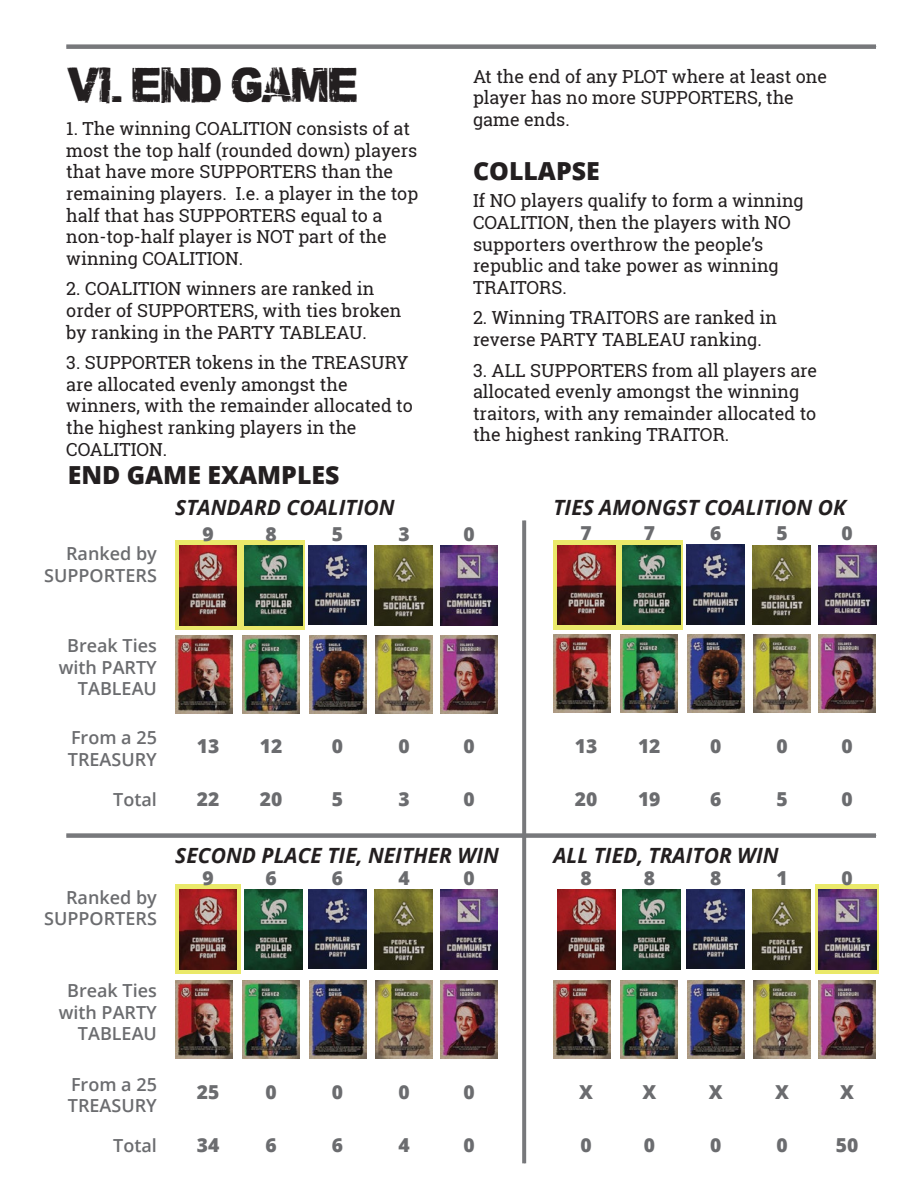
<style>
.page{position:relative;width:918px;height:1188px;background:#fff}
.page>*{position:absolute;margin:0;border:0;box-sizing:border-box;transform-origin:0 0}
.t1{font:61.8px "Gulag Decay";color:#231f20;scale:.38 1}
.t2{font:800 24.9px "Open Sans";color:#231f20}
.t3{font:italic 700 21px "Open Sans";color:#231f20}
.t4{font:800 19.2px "Open Sans";color:#6b6c6f}
.t5{font:18px/21.6px "Roboto Slab";color:#231f20}
.t6{font:600 18px/21.6px "Open Sans";color:#6b6c6f;text-align:right}
</style>
<div class="page">
<div style="left:553px;top:541px;width:130px;height:89px;background:#eae96a"></div>
<svg style="left:175px;top:541px;width:130px;height:89px;fill:#eae96a"></svg>
<div style="left:175px;top:885px;width:66px;height:89px;background:#eae96a"></div>
<svg style="left:815px;top:885px;width:64px;height:89px"></svg>
<img style="left:179px;top:890px;width:58px;height:79px">
<img style="left:375px;top:890px;width:58px;height:79px">
<img style="left:440px;top:890px;width:58px;height:79px">
<img style="left:244px;top:890px;width:58px;height:79px">
<img style="left:309px;top:889px;width:57px;height:80px">
<img style="left:557px;top:890px;width:58px;height:79px">
<img style="left:753px;top:890px;width:58px;height:79px">
<img style="left:818px;top:890px;width:58px;height:79px">
<img style="left:622px;top:890px;width:58px;height:79px">
<img style="left:687px;top:889px;width:58px;height:80px">
<img style="left:754px;top:635px;width:57px;height:78px">
<img style="left:687px;top:635px;width:57px;height:78px">
<img style="left:553px;top:635px;width:57px;height:78px">
<img style="left:621px;top:635px;width:57px;height:78px">
<img style="left:819px;top:635px;width:57px;height:78px">
<div style="left:66px;top:44px;width:810px;height:5px;background:#77787b"></div>
<div style="left:66px;top:833px;width:810px;height:5px;background:#77787b"></div>
<img style="left:375px;top:636px;width:58px;height:77px">
<img style="left:309px;top:636px;width:57px;height:77px">
<img style="left:175px;top:636px;width:57px;height:77px">
<img style="left:243px;top:636px;width:57px;height:77px">
<img style="left:440px;top:635px;width:58px;height:78px">
<img style="left:179px;top:546px;width:58px;height:79px">
<img style="left:375px;top:546px;width:58px;height:79px">
<img style="left:440px;top:546px;width:58px;height:79px">
<img style="left:244px;top:546px;width:58px;height:79px">
<img style="left:309px;top:545px;width:57px;height:80px">
<img style="left:375px;top:981px;width:58px;height:77px">
<img style="left:309px;top:981px;width:57px;height:77px">
<img style="left:175px;top:981px;width:57px;height:77px">
<img style="left:243px;top:981px;width:57px;height:77px">
<img style="left:440px;top:981px;width:58px;height:77px">
<img style="left:557px;top:545px;width:58px;height:80px">
<img style="left:753px;top:545px;width:58px;height:80px">
<img style="left:818px;top:545px;width:58px;height:80px">
<img style="left:622px;top:545px;width:58px;height:80px">
<img style="left:687px;top:545px;width:58px;height:79px">
<img style="left:754px;top:981px;width:57px;height:77px">
<img style="left:687px;top:981px;width:57px;height:77px">
<img style="left:553px;top:981px;width:57px;height:77px">
<img style="left:621px;top:981px;width:57px;height:77px">
<img style="left:819px;top:981px;width:57px;height:77px">
<svg style="left:522px;top:520px;width:4px;height:643px;fill:#77787b"></svg>
<h1 class="t1" style="left:68px;top:58px;width:764px">VI. END GAME</h1>
<p class="t5" style="left:66px;top:118px;width:354px">1. The winning COALITION consists of at most the top half (rounded down) players that have more SUPPORTERS than the remaining players. I.e. a player in the top half that has SUPPORTERS equal to a non-top-half player is NOT part of the winning COALITION.</p>
<p class="t5" style="left:66px;top:278px;width:337px">2. COALITION winners are ranked in order of SUPPORTERS, with ties broken by ranking in the PARTY TABLEAU.</p>
<p class="t5" style="left:66px;top:352px;width:348px">3. SUPPORTER tokens in the TREASURY are allocated evenly amongst the winners, with the remainder allocated to the highest ranking players in the<br>COALITION.</p>
<h2 class="t2" style="left:68px;top:456px;width:273px">END GAME EXAMPLES</h2>
<p class="t3" style="left:175px;top:492px;width:221px">STANDARD COALITION</p>
<p class="t5" style="left:473px;top:65px;width:356px">At the end of any PLOT where at least one player has no more SUPPORTERS, the game ends.</p>
<h2 class="t2" style="left:473px;top:152px;width:128px">COLLAPSE</h2>
<p class="t5" style="left:473px;top:190px;width:332px">If NO players qualify to form a winning<br>COALITION, then the players with NO supporters overthrow the people’s republic and take power as winning<br>TRAITORS.</p>
<p class="t5" style="left:473px;top:307px;width:306px">2. Winning TRAITORS are ranked in reverse PARTY TABLEAU ranking.</p>
<p class="t5" style="left:473px;top:359px;width:346px">3. ALL SUPPORTERS from all players are allocated evenly amongst the winning traitors, with any remainder allocated to the highest ranking TRAITOR.</p>
<p class="t3" style="left:553px;top:492px;width:294px">TIES AMONGST COALITION OK</p>
<p class="t6" style="left:44px;top:542px;width:114px">Ranked by<br>SUPPORTERS</p>
<p class="t4" style="left:202px;top:519px;width:13px">9</p>
<p class="t4" style="left:266px;top:519px;width:13px">8</p>
<p class="t4" style="left:332px;top:519px;width:13px">5</p>
<p class="t4" style="left:398px;top:519px;width:13px">3</p>
<p class="t4" style="left:463px;top:519px;width:13px">0</p>
<p class="t4" style="left:581px;top:519px;width:13px">7</p>
<p class="t4" style="left:644px;top:519px;width:13px">7</p>
<p class="t4" style="left:710px;top:519px;width:13px">6</p>
<p class="t4" style="left:776px;top:519px;width:13px">5</p>
<p class="t4" style="left:841px;top:519px;width:13px">0</p>
<p class="t6" style="left:59px;top:634px;width:100px">Break Ties with PARTY<br>TABLEAU</p>
<p class="t6" style="left:68px;top:727px;width:91px;text-align:left">From a 25<br>TREASURY</p>
<p class="t6" style="left:113px;top:788px;width:45px">Total</p>
<p class="t6" style="left:44px;top:886px;width:114px">Ranked by<br>SUPPORTERS</p>
<p class="t4" style="left:197px;top:732px;width:24px">13</p>
<p class="t4" style="left:260px;top:732px;width:24px">12</p>
<p class="t4" style="left:332px;top:732px;width:13px">0</p>
<p class="t4" style="left:398px;top:732px;width:13px">0</p>
<p class="t4" style="left:463px;top:732px;width:13px">0</p>
<p class="t4" style="left:197px;top:784px;width:24px">22</p>
<p class="t4" style="left:260px;top:784px;width:24px">20</p>
<p class="t4" style="left:332px;top:784px;width:13px">5</p>
<p class="t4" style="left:398px;top:784px;width:13px">3</p>
<p class="t4" style="left:463px;top:784px;width:13px">0</p>
<p class="t3" style="left:175px;top:840px;width:325px">SECOND PLACE TIE, NEITHER WIN</p>
<p class="t4" style="left:575px;top:732px;width:24px">13</p>
<p class="t4" style="left:638px;top:732px;width:24px">12</p>
<p class="t4" style="left:710px;top:732px;width:13px">0</p>
<p class="t4" style="left:776px;top:732px;width:13px">0</p>
<p class="t4" style="left:841px;top:732px;width:13px">0</p>
<p class="t4" style="left:575px;top:784px;width:24px">20</p>
<p class="t4" style="left:638px;top:784px;width:24px">19</p>
<p class="t4" style="left:710px;top:784px;width:13px">6</p>
<p class="t4" style="left:776px;top:784px;width:13px">5</p>
<p class="t4" style="left:841px;top:784px;width:13px">0</p>
<p class="t3" style="left:553px;top:840px;width:227px">ALL TIED, TRAITOR WIN</p>
<p class="t4" style="left:202px;top:863px;width:13px">9</p>
<p class="t4" style="left:266px;top:863px;width:13px">6</p>
<p class="t4" style="left:332px;top:863px;width:13px">6</p>
<p class="t4" style="left:398px;top:863px;width:13px">4</p>
<p class="t4" style="left:463px;top:863px;width:13px">0</p>
<p class="t4" style="left:581px;top:863px;width:13px">8</p>
<p class="t4" style="left:644px;top:863px;width:13px">8</p>
<p class="t4" style="left:710px;top:863px;width:13px">8</p>
<p class="t4" style="left:776px;top:863px;width:13px">1</p>
<p class="t4" style="left:841px;top:863px;width:13px">0</p>
<p class="t6" style="left:59px;top:979px;width:100px">Break Ties with PARTY<br>TABLEAU</p>
<p class="t6" style="left:68px;top:1073px;width:91px;text-align:left">From a 25<br>TREASURY</p>
<p class="t6" style="left:113px;top:1134px;width:45px">Total</p>
<p class="t4" style="left:197px;top:1078px;width:24px">25</p>
<p class="t4" style="left:266px;top:1078px;width:13px">0</p>
<p class="t4" style="left:332px;top:1078px;width:13px">0</p>
<p class="t4" style="left:398px;top:1078px;width:13px">0</p>
<p class="t4" style="left:463px;top:1078px;width:13px">0</p>
<p class="t4" style="left:197px;top:1130px;width:24px">34</p>
<p class="t4" style="left:266px;top:1130px;width:13px">6</p>
<p class="t4" style="left:332px;top:1130px;width:13px">6</p>
<p class="t4" style="left:398px;top:1130px;width:13px">4</p>
<p class="t4" style="left:463px;top:1130px;width:13px">0</p>
<p class="t4" style="left:579px;top:1078px;width:15px">X</p>
<p class="t4" style="left:642px;top:1078px;width:15px">X</p>
<p class="t4" style="left:709px;top:1078px;width:15px">X</p>
<p class="t4" style="left:775px;top:1078px;width:15px">X</p>
<p class="t4" style="left:840px;top:1078px;width:15px">X</p>
<p class="t4" style="left:581px;top:1130px;width:13px">0</p>
<p class="t4" style="left:644px;top:1130px;width:13px">0</p>
<p class="t4" style="left:710px;top:1130px;width:13px">0</p>
<p class="t4" style="left:776px;top:1130px;width:13px">0</p>
<p class="t4" style="left:836px;top:1130px;width:24px">50</p>
</div>
